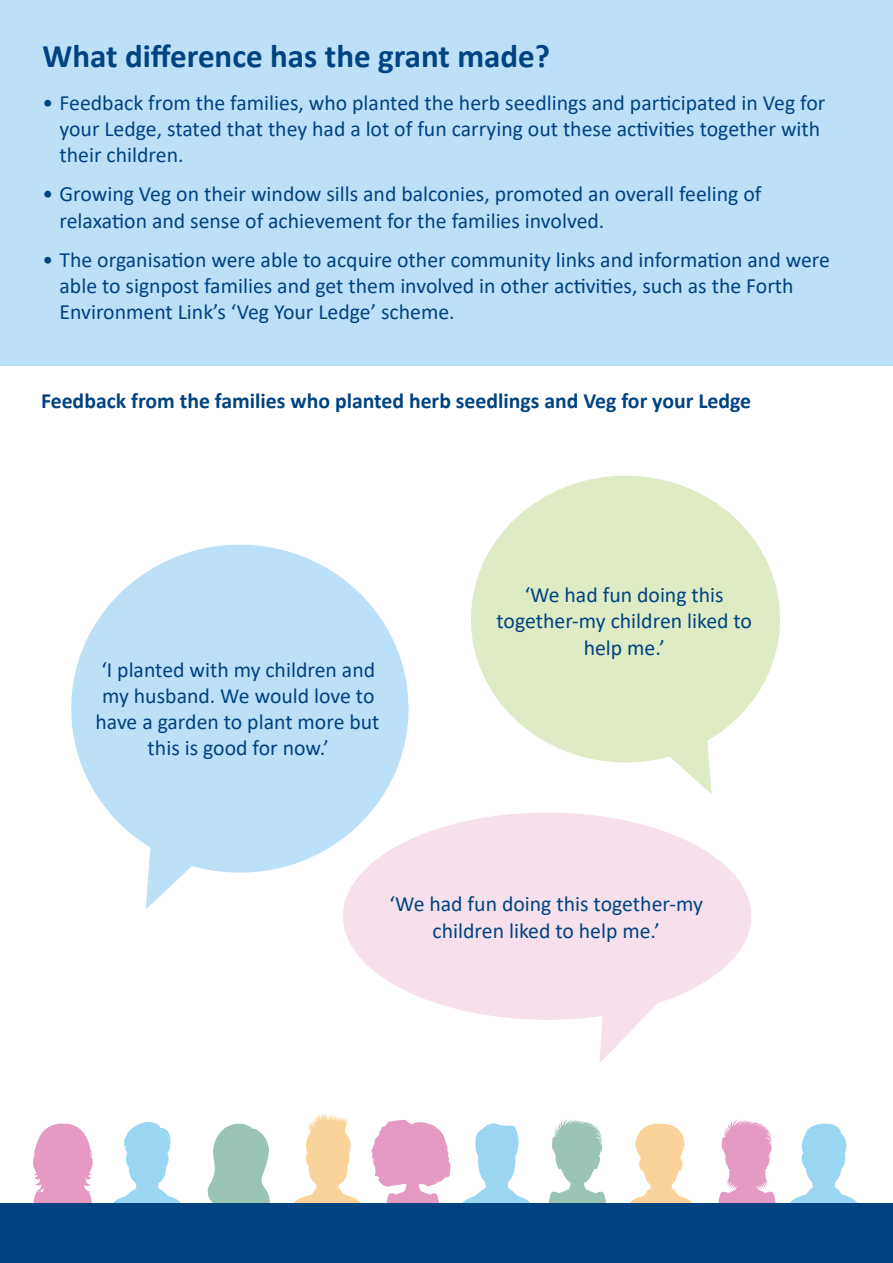
<style>
.page{position:relative;width:893px;height:1263px;background:#fff}
.page>*{position:absolute;margin:0;border:0;box-sizing:border-box;transform-origin:0 0}
.t1{font:700 33px "Calibri";color:#004380}
.t2{font:21.75px/26.2px "Calibri";color:#004380}
.t3{font:700 21.75px "Calibri";color:#004380}
</style>
<div class="page">
<div style="left:0;top:0;width:893px;height:365px;background:#bce0f8"></div>
<svg style="left:294px;top:1113px;width:67px;height:90px"></svg>
<svg style="left:718px;top:1120px;width:58px;height:83px"></svg>
<svg style="left:629px;top:1123px;width:64px;height:80px"></svg>
<svg style="left:790px;top:1123px;width:67px;height:80px"></svg>
<svg style="left:33px;top:1123px;width:60px;height:80px;background:#e8aacc"></svg>
<svg style="left:463px;top:1123px;width:67px;height:80px"></svg>
<svg style="left:548px;top:1119px;width:58px;height:84px"></svg>
<svg style="left:371px;top:1120px;width:79px;height:83px"></svg>
<svg style="left:207px;top:1123px;width:63px;height:80px"></svg>
<svg style="left:113px;top:1122px;width:68px;height:81px"></svg>
<div style="left:0;top:1203px;width:893px;height:60px;background:#004380"></div>
<svg style="left:347px;top:821px;width:404px;height:242px;fill:#f5e0eb"></svg>
<svg style="left:468px;top:475px;width:312px;height:346px"></svg>
<svg style="left:71px;top:544px;width:349px;height:393px"></svg>
<h1 class="t1" style="left:43px;top:33px;width:509px">What difference has the grant made?</h1>
<p class="t2" style="left:60px;top:89px;width:767px;text-indent:-17px">• Feedback from the families, who planted the herb seedlings and participated in Veg for your Ledge, stated that they had a lot of fun carrying out these activities together with their children.</p>
<p class="t2" style="left:60px;top:180px;width:703px;text-indent:-17px">• Growing Veg on their window sills and balconies, promoted an overall feeling of relaxation and sense of achievement for the families involved.</p>
<p class="t2" style="left:60px;top:246px;width:772px;text-indent:-17px">• The organisation were able to acquire other community links and information and were able to signpost families and get them involved in other activities, such as the Forth<br>Environment Link’s ‘Veg Your Ledge’ scheme.</p>
<p class="t3" style="left:41px;top:385px;width:712px">Feedback from the families who planted herb seedlings and Veg for your Ledge</p>
<p class="t2" style="left:96px;top:656px;width:286px;text-align:center">‘I planted with my children and my husband. We would love to have a garden to plant more but this is good for now.’</p>
<p class="t2" style="left:496px;top:581px;width:257px;text-align:center">‘We had fun doing this together-my children liked to help me.’</p>
<p class="t2" style="left:390px;top:890px;width:315px;text-align:center">‘We had fun doing this together-my children liked to help me.’</p>
</div>
